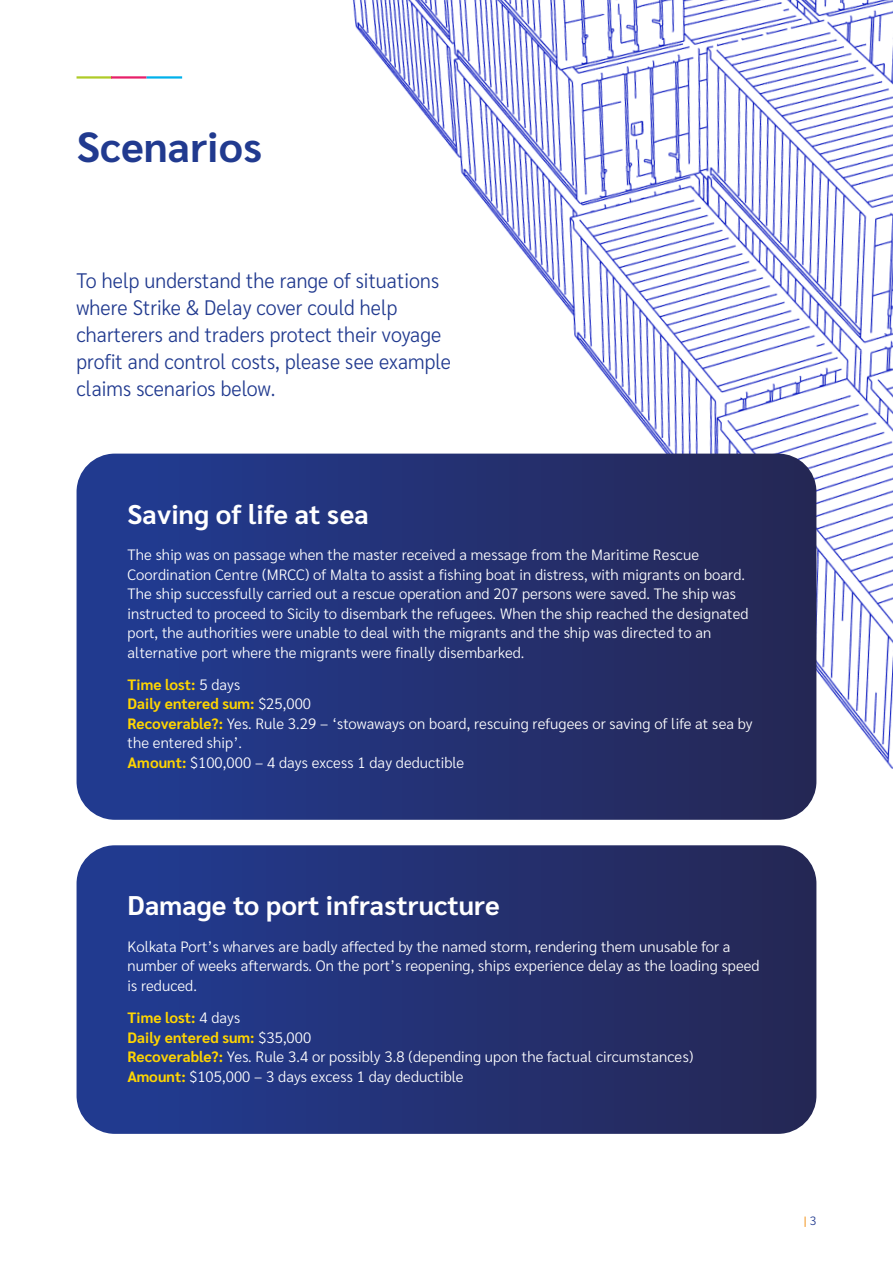
<style>
.page{position:relative;width:893px;height:1263px;background:#fff}
.page>*{position:absolute;margin:0;border:0;box-sizing:border-box;transform-origin:0 0}
.Chapter_Headline{font:700 42px "Sarabun";letter-spacing:.005em;color:#213a8f}
.Medium_Headline{font:700 27px "Sarabun";letter-spacing:.005em;color:#fff}
.Intro_copy{font:300 21px/27px "Sarabun";letter-spacing:.005em;color:#213a8f;scale:.94 1}
.Body_Copy{font:300 15px/19.5px "Sarabun";letter-spacing:.005em;color:#fff}
.Body_Copy-2{font:700 15px "Sarabun";letter-spacing:.005em;color:#ffd500}
.t1{font:300 12px "Sarabun";color:#f18700}
.s1{font-weight:300;color:#fff}
.s2{font-weight:700;color:#ffd500}
.s3{color:#213a8f}
</style>
<div class="page">
<img style="left:110px;top:0;width:783px;height:777px">
<hr style="left:77px;top:76px;width:35px;height:3px;background:#afcb27">
<hr style="left:111px;top:76px;width:36px;height:3px;background:#e71f69">
<hr style="left:147px;top:76px;width:35px;height:3px;background:#00b1eb">
<svg style="left:77px;top:454px;width:739px;height:366px;background:#243274"></svg>
<svg style="left:77px;top:845px;width:739px;height:289px;background:#253274"></svg>
<p class="Chapter_Headline" style="left:77px;top:123px;width:187px">Scenarios</p>
<p class="Intro_copy" style="left:77px;top:267px;width:400px">To help understand the range of situations where Strike &amp; Delay cover could help charterers and traders protect their voyage profit and control costs, please see example claims scenarios below.</p>
<p class="Medium_Headline" style="left:128px;top:498px;width:243px">Saving of life at sea</p>
<p class="Body_Copy" style="left:128px;top:545px;width:623px">The ship was on passage when the master received a message from the Maritime Rescue Coordination Centre (MRCC) of Malta to assist a fishing boat in distress, with migrants on board.<br>The ship successfully carried out a rescue operation and 207 persons were saved. The ship was instructed to proceed to Sicily to disembark the refugees. When the ship reached the designated port, the authorities were unable to deal with the migrants and the ship was directed to an alternative port where the migrants were finally disembarked.</p>
<p class="Body_Copy-2" style="left:128px;top:676px;width:114px">Time lost: <span class="s1">5 days</span></p>
<p class="Body_Copy-2" style="left:128px;top:695px;width:185px">Daily entered sum: <span class="s1">$25,000</span></p>
<p class="Body_Copy" style="left:128px;top:714px;width:626px"><span class="s2">Recoverable?:</span> Yes. Rule 3.29 – ‘stowaways on board, rescuing refugees or saving of life at sea by the entered ship’.</p>
<p class="Body_Copy" style="left:128px;top:753px;width:338px"><span class="s2">Amount:</span> $100,000 – 4 days excess 1 day deductible</p>
<p class="Medium_Headline" style="left:128px;top:890px;width:374px">Damage to port infrastructure</p>
<p class="Body_Copy" style="left:128px;top:937px;width:634px">Kolkata Port’s wharves are badly affected by the named storm, rendering them unusable for a number of weeks afterwards. On the port’s reopening, ships experience delay as the loading speed is reduced.</p>
<p class="Body_Copy-2" style="left:128px;top:1009px;width:114px">Time lost: <span class="s1">4 days</span></p>
<p class="Body_Copy-2" style="left:128px;top:1028px;width:185px">Daily entered sum: <span class="s1">$35,000</span></p>
<p class="Body_Copy" style="left:128px;top:1047px;width:567px"><span class="s2">Recoverable?:</span> Yes. Rule 3.4 or possibly 3.8 (depending upon the factual circumstances)</p>
<p class="Body_Copy" style="left:128px;top:1066px;width:337px"><span class="s2">Amount:</span> $105,000 – 3 days excess 1 day deductible</p>
<p class="t1" style="left:804px;top:1213px;width:14px">| <span class="s3">3</span></p>
</div>
